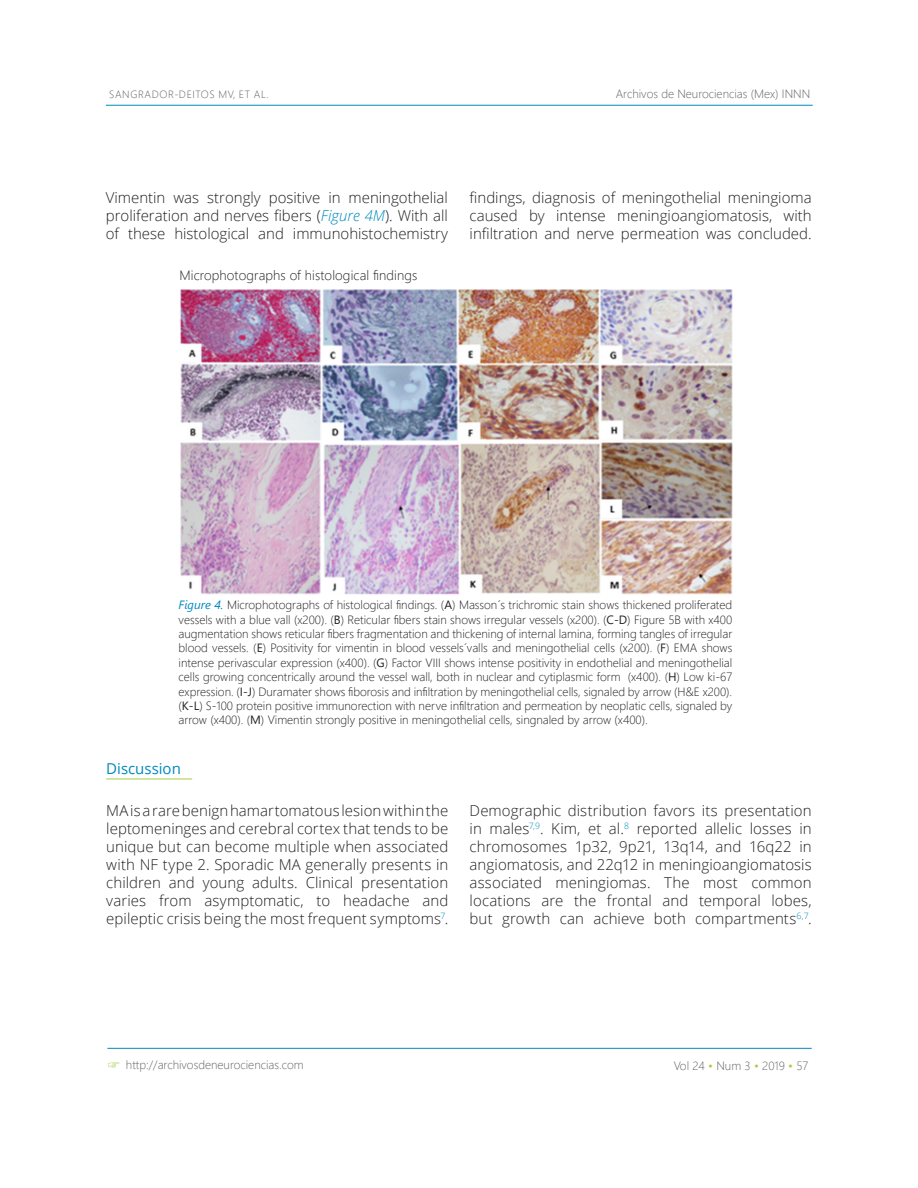
<style>
.page{position:relative;width:918px;height:1188px;background:#fff}
.page>*{position:absolute;margin:0;border:0;box-sizing:border-box;transform-origin:0 0}
.Texto{font:300 15px/18px "Open Sans";color:#231f20;text-align:justify}
.SubTexto{font:15px "Open Sans";color:#0089bf}
.Texto-2{font:300 13.5px "Segoe UI";letter-spacing:.01em;color:#231f20}
.Texto-3{font:300 12px/14.4px "Segoe UI";color:#231f20;text-align:justify}
.t1{font:300 12px "Segoe UI";color:#636366}
.t2{font:300 10.5px "Segoe UI";letter-spacing:.06em;color:#636366}
.s1{font-style:italic;color:#0089bf}
.s2{font-weight:400;font-style:italic;color:#0089bf}
.s3{font-weight:400}
.s4{font-family:"MS Gothic";font-weight:400;color:#a5ce43}
.s5{font-weight:400;color:#a5ce43}
</style>
<div class="page">
<hr style="left:106px;top:105px;width:707px;height:1px;background:#0089bf">
<hr style="left:107px;top:1048px;width:705px;height:1px;background:#0089bf">
<img style="left:180px;top:289px;width:552px;height:306px">
<hr style="left:106px;top:779px;width:86px;height:1px;background:#a5ce43">
<p class="t2" style="left:109px;top:85px;width:161px">SANGRADOR-DEITOS MV, ET AL.</p>
<p class="t1" style="left:616px;top:82px;width:196px">Archivos de Neurociencias (Mex) INNN</p>
<p class="Texto" style="left:106px;top:188px;width:344px">Vimentin was strongly positive in meningothelial proliferation and nerves fibers (<span class="s1">Figure 4M</span>). With all of these histological and immunohistochemistry</p>
<p class="Texto" style="left:470px;top:188px;width:344px">findings, diagnosis of meningothelial meningioma caused by intense meningioangiomatosis, with infiltration and nerve permeation was concluded.</p>
<p class="Texto-2" style="left:179px;top:263px;width:239px">Microphotographs of histological findings</p>
<p class="Texto-3" style="left:179px;top:597px;width:555px"><span class="s2">Figure 4.</span> Microphotographs of histological findings. (<span class="s3">A</span>) Masson´s trichromic stain shows thickened proliferated vessels with a blue vall (x200). (<span class="s3">B</span>) Reticular fibers stain shows irregular vessels (x200). (<span class="s3">C-D</span>) Figure 5B with x400 augmentation shows reticular fibers fragmentation and thickening of internal lamina, forming tangles of irregular blood vessels. (<span class="s3">E</span>) Positivity for vimentin in blood vessels´valls and meningothelial cells (x200). (<span class="s3">F</span>) EMA shows intense perivascular expression (x400). (<span class="s3">G</span>) Factor VIII shows intense positivity in endothelial and meningothelial cells growing concentrically around the vessel wall, both in nuclear and cytiplasmic form (x400). (<span class="s3">H</span>) Low ki-67 expression. (<span class="s3">I-J</span>) Duramater shows fiborosis and infiltration by meningothelial cells, signaled by arrow (H&amp;E x200). (<span class="s3">K-L</span>) S-100 protein positive immunorection with nerve infiltration and permeation by neoplatic cells, signaled by arrow (x400). (<span class="s3">M</span>) Vimentin strongly positive in meningothelial cells, singnaled by arrow (x400).</p>
<p class="SubTexto" style="left:106px;top:758px;width:76px">Discussion</p>
<p class="Texto" style="left:106px;top:801px;width:344px">MA is a rare benign hamartomatous lesion within the leptomeninges and cerebral cortex that tends to be unique but can become multiple when associated with NF type 2. Sporadic MA generally presents in children and young adults. Clinical presentation varies from asymptomatic, to headache and epileptic crisis being the most frequent symptoms<sup>7</sup>.</p>
<p class="Texto" style="left:470px;top:801px;width:344px">Demographic distribution favors its presentation in males<sup>7,9</sup>. Kim, et al.<sup>8</sup> reported allelic losses in chromosomes 1p32, 9p21, 13q14, and 16q22 in angiomatosis, and 22q12 in meningioangiomatosis associated meningiomas. The most common locations are the frontal and temporal lobes, but growth can achieve both compartments<sup>6,7</sup>.</p>
<p class="t1" style="left:108px;top:1054px;width:197px"><span class="s4">☞</span> http://archivosdeneurociencias.com</p>
<p class="t1" style="left:674px;top:1054px;width:136px">Vol 24 <span class="s5">•</span> Num 3 <span class="s5">•</span> 2019 <span class="s5">•</span> 57</p>
</div>
